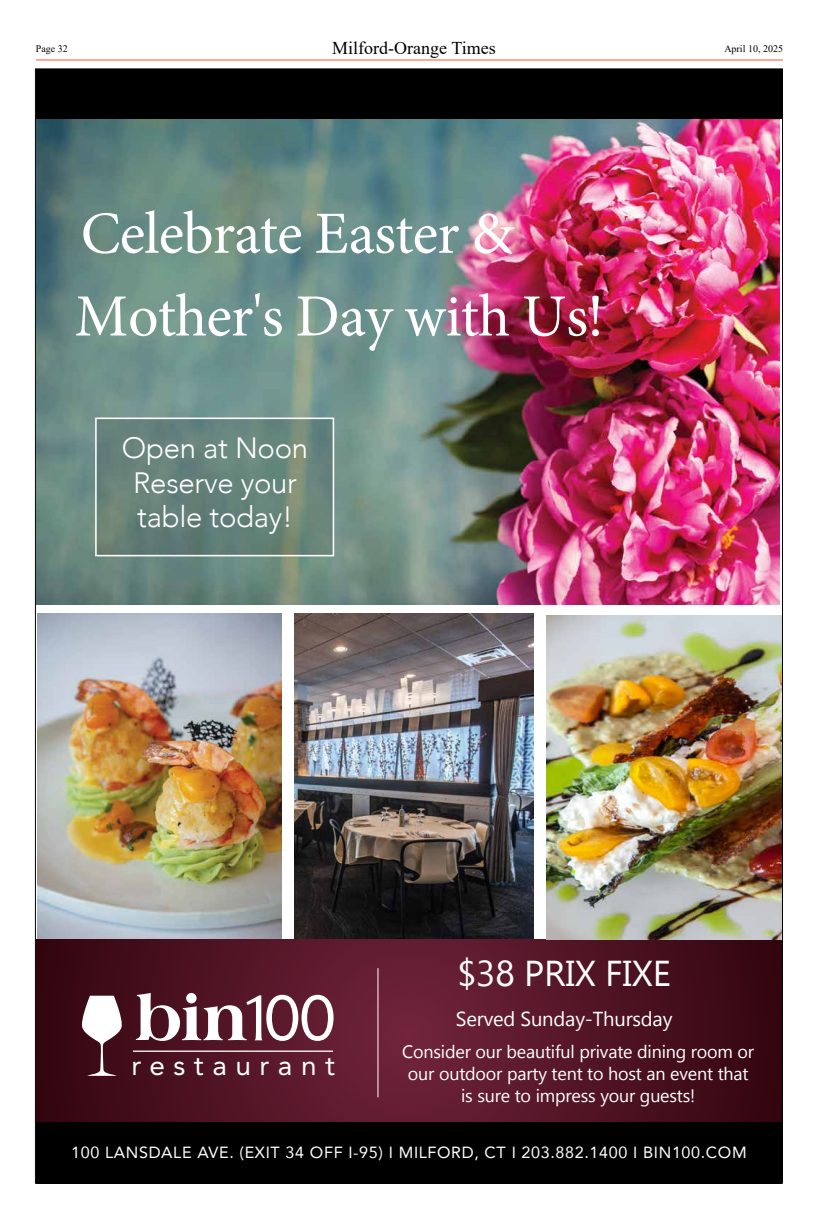
<style>
.page{position:relative;width:819px;height:1224px;background:#fff}
.page>*{position:absolute;margin:0;border:0;box-sizing:border-box;transform-origin:0 0}
.t1{font:800 64.9px "Americana Std";color:#fff;scale:1.06 1}
.t2{font:59.9px/82.7px "Minion Pro";letter-spacing:-.015em;color:#fff}
.t3{font:35.9px "Gadugi";letter-spacing:-.005em;color:#fff}
.t4{font:300 29.4px/34.8px "Avenir";letter-spacing:-.01em;color:#fff;text-align:center}
.t5{font:28px "Avenir LT Std";letter-spacing:.305em;color:#fff}
.t6{font:20.2px "Gadugi";letter-spacing:-.01em;color:#fff}
.t7{font:18px/21.6px "Gadugi";letter-spacing:-.01em;color:#fff;text-align:center}
.t8{font:18px "Times New Roman";color:#000}
.t9{font:16.1px "Avenir";letter-spacing:.04em;color:#fff}
.t10{font:10px "Times New Roman";color:#000}
.s1{font-family:"Penumbra Flare Std";font-weight:400;font-size:57.6px}
</style>
<div class="page">
<hr style="left:36px;top:59px;width:747px;height:1px;background:#f15830">
<img style="left:37px;top:119px;width:742px;height:486px">
<div style="left:36px;top:69px;width:746px;height:50px;background:#000"></div>
<svg style="left:98px;top:421px;width:233px;height:132px;background:#678379"></svg>
<div style="left:95px;top:418px;width:239px;height:138px;border:2px solid #fff"></div>
<img style="left:37px;top:613px;width:244px;height:326px">
<img style="left:294px;top:614px;width:240px;height:325px">
<svg style="left:37px;top:939px;width:744px;height:183px;background:#511424"></svg>
<hr style="left:378px;top:968px;width:1px;height:129px;background:#fff">
<hr style="left:133px;top:1051px;width:200px;height:1px;background:#fff">
<svg style="left:82px;top:996px;width:40px;height:80px"></svg>
<div style="left:36px;top:1122px;width:746px;height:61px;background:#000"></div>
<img style="left:546px;top:615px;width:235px;height:325px">
<p class="t10" style="left:36px;top:42px;width:33px">Page 32</p>
<p class="t8" style="left:332px;top:35px;width:165px">Milford-Orange Times</p>
<p class="t10" style="left:724px;top:42px;width:60px">April 10, 2025</p>
<h2 class="t2" style="left:75px;top:193px;width:531px">Celebrate Easter &amp;<br>Mother's Day with Us!</h2>
<h3 class="t4" style="left:122px;top:430px;width:188px">Open at Noon<br>Reserve your table today!</h3>
<h1 class="t1" style="left:136px;top:980px;width:191px">bin<span class="s1">100</span></h1>
<h3 class="t5" style="left:131px;top:1049px;width:205px">restaurant</h3>
<h3 class="t3" style="left:457px;top:952px;width:216px">$38 PRIX FIXE</h3>
<p class="t6" style="left:456px;top:1007px;width:218px">Served Sunday-Thursday</p>
<p class="t7" style="left:402px;top:1041px;width:353px">Consider our beautiful private dining room or our outdoor party tent to host an event that is sure to impress your guests!</p>
<p class="t9" style="left:71px;top:1140px;width:677px">100 LANSDALE AVE. (EXIT 34 OFF I-95) I MILFORD, CT I 203.882.1400 I BIN100.COM</p>
</div>
